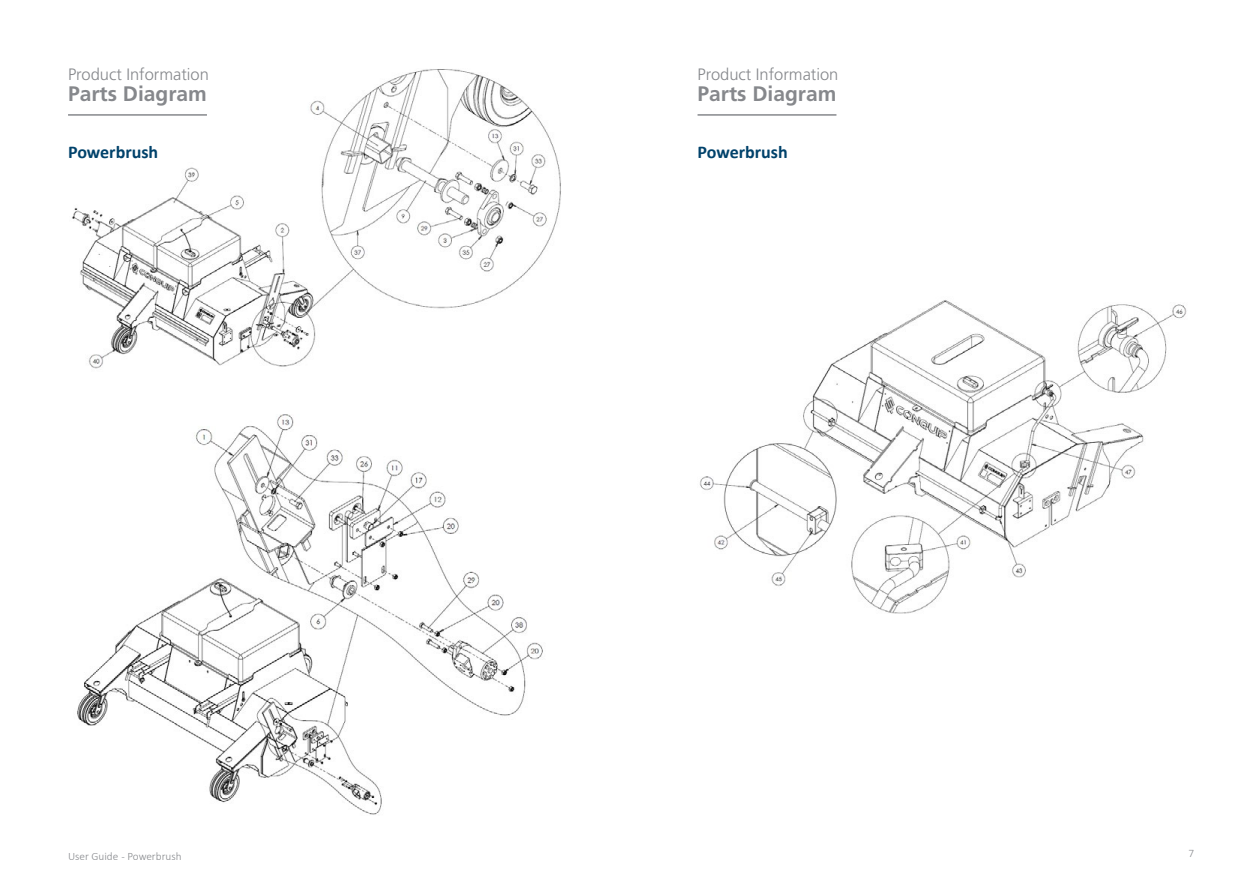
<style>
.page{position:relative;width:1259px;height:893px;background:#fff}
.page>*{position:absolute;margin:0;border:0;box-sizing:border-box;transform-origin:0 0}
.t1{font:700 21px "Frutiger LT Std";color:#86888c}
.t2{font:700 18px "Calibri";color:#00426b}
.t3{font:300 16.5px "Frutiger LT Std";color:#86888c}
.t4{font:300 11.25px "Calibri";color:#86888c}
</style>
<div class="page">
<img style="left:72px;top:69px;width:489px;height:300px">
<hr style="left:68px;top:114px;width:139px;height:2px;background:#86888c">
<img style="left:77px;top:414px;width:466px;height:401px">
<img style="left:700px;top:300px;width:487px;height:314px">
<hr style="left:697px;top:114px;width:139px;height:2px;background:#86888c">
<p class="t3" style="left:68px;top:65px;width:142px">Product Information</p>
<p class="t1" style="left:68px;top:82px;width:140px">Parts Diagram</p>
<p class="t2" style="left:68px;top:139px;width:92px">Powerbrush</p>
<p class="t3" style="left:697px;top:65px;width:142px">Product Information</p>
<p class="t1" style="left:697px;top:82px;width:140px">Parts Diagram</p>
<p class="t2" style="left:697px;top:139px;width:92px">Powerbrush</p>
<p class="t4" style="left:68px;top:849px;width:115px">User Guide - Powerbrush</p>
<p class="t4" style="left:1188px;top:846px;width:7px">7</p>
</div>
